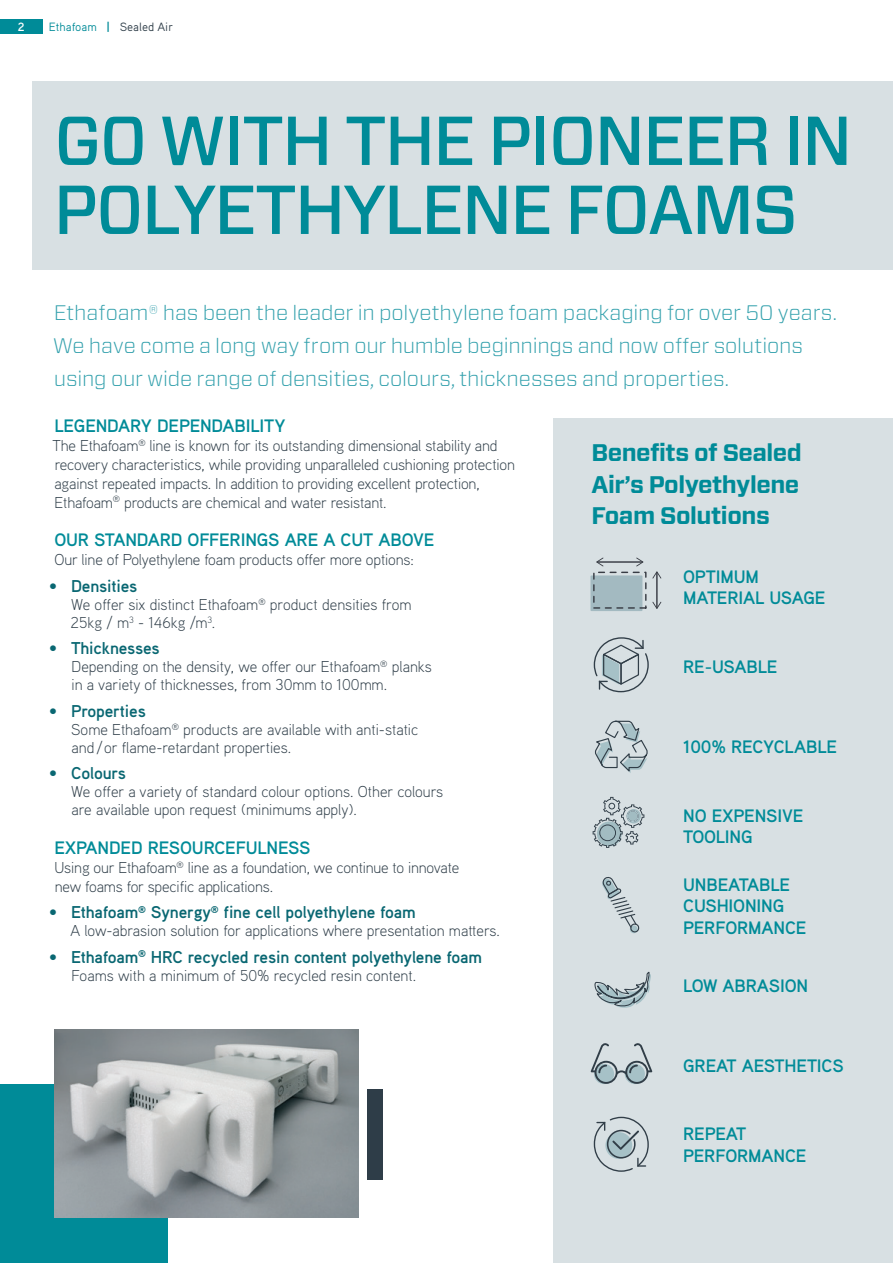
<style>
.page{position:relative;width:893px;height:1263px;background:#fff}
.page>*{position:absolute;margin:0;border:0;box-sizing:border-box;transform-origin:0 0}
.t1{font:500 69px/69px "Forza";letter-spacing:-.02em;color:#008b98}
.t2{font:700 24px/31.5px "Forza";letter-spacing:-.02em;color:#008b98;text-align:justify}
.t3{font:300 21px/33px "Forza";letter-spacing:-.01em;color:#34a1ad}
.t4{font:700 18px/21.6px "Aaux Pro OT";letter-spacing:-.01em;color:#008b98}
.t5{font:700 17.1px "Aaux Pro OT";letter-spacing:-.01em;color:#096772}
.t6{font:300 15.75px/18.9px "Aaux Pro OT";letter-spacing:-.01em;color:#2e3d48}
.t7{font:12px "Aaux Pro OT";color:#2e3d48}
.t8{font:700 12px "Aaux Pro OT";color:#fff}
.s1{color:#008b98}
.s2{font-weight:700;color:#008b98}
</style>
<div class="page">
<div style="left:0;top:19px;width:43px;height:15px;background:#008b98"></div>
<div style="left:33px;top:81px;width:860px;height:189px;background:#d8e0e3"></div>
<div style="left:553px;top:418px;width:340px;height:845px;background:#d8e0e3"></div>
<div style="left:0;top:1084px;width:167px;height:179px;background:#008b98"></div>
<div style="left:367px;top:1089px;width:16px;height:90px;background:#2e3d48"></div>
<img style="left:54px;top:1029px;width:305px;height:188px">
<svg style="left:593px;top:637px;width:56px;height:55px"></svg>
<svg style="left:595px;top:720px;width:53px;height:53px"></svg>
<svg style="left:593px;top:797px;width:51px;height:51px"></svg>
<svg style="left:602px;top:877px;width:38px;height:57px"></svg>
<svg style="left:594px;top:971px;width:57px;height:37px"></svg>
<svg style="left:591px;top:1043px;width:61px;height:41px"></svg>
<svg style="left:593px;top:1116px;width:56px;height:56px"></svg>
<div style="left:590px;top:575px;width:52px;height:36px;background:#a3bac1"></div>
<div style="left:593px;top:572px;width:53px;height:37px;border:1px dashed #383c44"></div>
<hr style="left:597px;top:561px;width:45px;height:2px;background:#383c44">
<svg style="left:596px;top:557px;width:7px;height:9px"></svg>
<svg style="left:636px;top:557px;width:7px;height:9px"></svg>
<hr style="left:656px;top:572px;width:2px;height:36px;background:#383c44">
<svg style="left:652px;top:571px;width:9px;height:8px"></svg>
<svg style="left:652px;top:602px;width:9px;height:7px"></svg>
<p class="t8" style="left:18px;top:19px;width:8px">2</p>
<p class="t7" style="left:49px;top:19px;width:126px"><span class="s1">Ethafoam</span> <span class="s2">|</span> Sealed Air</p>
<h1 class="t1" style="left:54px;top:107px;width:800px">GO WITH THE PIONEER IN<br>POLYETHYLENE FOAMS</h1>
<h3 class="t3" style="left:53px;top:296px;width:785px">Ethafoam® has been the leader in polyethylene foam packaging for over 50 years.<br>We have come a long way from our humble beginnings and now offer solutions using our wide range of densities, colours, thicknesses and properties.</h3>
<p class="t4" style="left:54px;top:414px;width:233px">LEGENDARY DEPENDABILITY</p>
<p class="t6" style="left:53px;top:436px;width:464px">The Ethafoam<sup>®</sup> line is known for its outstanding dimensional stability and recovery characteristics, while providing unparalleled cushioning protection against repeated impacts. In addition to providing excellent protection, Ethafoam<sup>®</sup> products are chemical and water resistant.</p>
<p class="t4" style="left:54px;top:529px;width:382px">OUR STANDARD OFFERINGS ARE A CUT ABOVE</p>
<p class="t6" style="left:54px;top:550px;width:361px">Our line of Polyethylene foam products offer more options:</p>
<p class="t5" style="left:49px;top:575px;width:90px">• Densities</p>
<p class="t6" style="left:71px;top:595px;width:342px;line-height:18px">We offer six distinct Ethafoam<sup>®</sup> product densities from<br>25kg / m<sup>3</sup> - 146kg /m<sup>3</sup>.</p>
<p class="t5" style="left:49px;top:637px;width:112px">• Thicknesses</p>
<p class="t6" style="left:72px;top:657px;width:362px;line-height:18px">Depending on the density, we offer our Ethafoam<sup>®</sup> planks in a variety of thicknesses, from 30mm to 100mm.</p>
<p class="t5" style="left:49px;top:700px;width:98px">• Properties</p>
<p class="t6" style="left:71px;top:720px;width:349px;line-height:18px">Some Ethafoam<sup>®</sup> products are available with anti-static and / or flame-retardant properties.</p>
<p class="t5" style="left:49px;top:762px;width:78px">• Colours</p>
<p class="t6" style="left:71px;top:782px;width:373px;line-height:18px">We offer a variety of standard colour options. Other colours are available upon request (minimums apply).</p>
<p class="t4" style="left:54px;top:836px;width:258px">EXPANDED RESOURCEFULNESS</p>
<p class="t6" style="left:54px;top:857px;width:406px">Using our Ethafoam<sup>®</sup> line as a foundation, we continue to innovate new foams for specific applications.</p>
<p class="t5" style="left:49px;top:901px;width:368px">• Ethafoam<sup>®</sup> Synergy<sup>®</sup> fine cell polyethylene foam</p>
<p class="t6" style="left:70px;top:921px;width:431px">A low-abrasion solution for applications where presentation matters.</p>
<p class="t5" style="left:49px;top:946px;width:434px">• Ethafoam<sup>®</sup> HRC recycled resin content polyethylene foam</p>
<p class="t6" style="left:72px;top:965px;width:346px">Foams with a minimum of 50% recycled resin content.</p>
<h2 class="t2" style="left:591px;top:438px;width:212px">Benefits of Sealed Air’s Polyethylene Foam Solutions</h2>
<p class="t4" style="left:683px;top:565px;width:144px">OPTIMUM<br>MATERIAL USAGE</p>
<p class="t4" style="left:683px;top:656px;width:96px">RE-USABLE</p>
<p class="t4" style="left:683px;top:735px;width:155px">100% RECYCLABLE</p>
<p class="t4" style="left:683px;top:804px;width:122px">NO EXPENSIVE<br>TOOLING</p>
<p class="t4" style="left:683px;top:873px;width:125px">UNBEATABLE<br>CUSHIONING<br>PERFORMANCE</p>
<p class="t4" style="left:683px;top:974px;width:127px">LOW ABRASION</p>
<p class="t4" style="left:683px;top:1054px;width:162px">GREAT AESTHETICS</p>
<p class="t4" style="left:683px;top:1123px;width:125px">REPEAT<br>PERFORMANCE</p>
</div>
